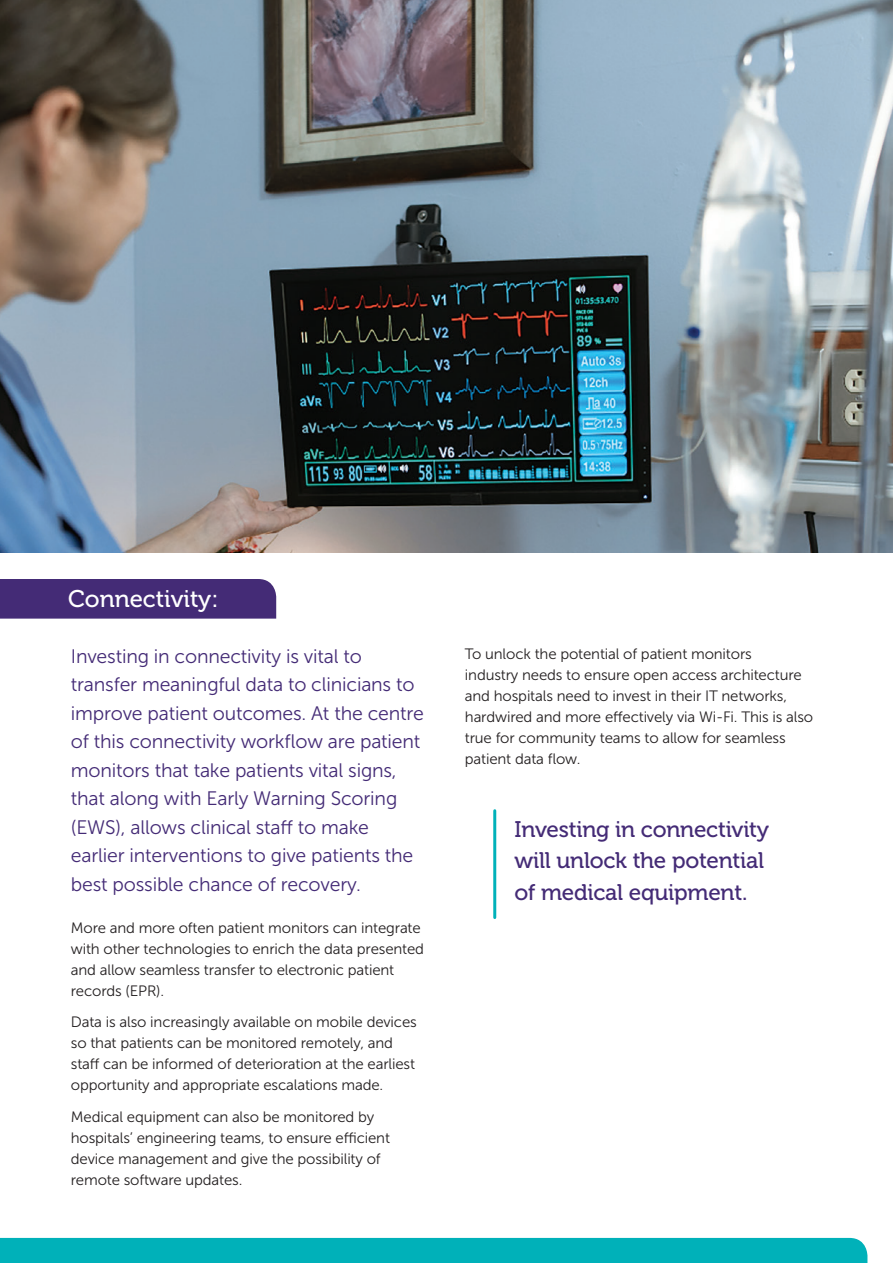
<style>
.page{position:relative;width:893px;height:1263px;background:#fff}
.page>*{position:absolute;margin:0;border:0;box-sizing:border-box;transform-origin:0 0}
.t1{font:24px "Museo 500";color:#fff}
.t2{font:22.5px/31.5px "Museo 500";letter-spacing:-.01em;color:#442b76}
.t3{font:19.5px/28.5px "Museo Sans 300";letter-spacing:-.01em;color:#442b76}
.t4{font:15px/21px "Museo Sans 300";letter-spacing:-.01em;color:#231f20}
</style>
<div class="page">
<div style="left:0;top:1238px;width:867px;height:25px;background:#00b1b9"></div>
<div style="left:0;top:579px;width:276px;height:40px;background:#442b76"></div>
<hr style="left:493px;top:811px;width:3px;height:106px;background:#00b1b9">
<img style="left:0;top:0;width:893px;height:553px">
<p class="t1" style="left:68px;top:585px;width:152px">Connectivity:</p>
<p class="t3" style="left:71px;top:642px;width:355px">Investing in connectivity is vital to transfer meaningful data to clinicians to improve patient outcomes. At the centre of this connectivity workflow are patient monitors that take patients vital signs, that along with Early Warning Scoring (EWS), allows clinical staff to make earlier interventions to give patients the best possible chance of recovery.</p>
<p class="t4" style="left:71px;top:917px;width:355px">More and more often patient monitors can integrate with other technologies to enrich the data presented and allow seamless transfer to electronic patient records (EPR).</p>
<p class="t4" style="left:71px;top:1012px;width:347px">Data is also increasingly available on mobile devices so that patients can be monitored remotely, and staff can be informed of deterioration at the earliest opportunity and appropriate escalations made.</p>
<p class="t4" style="left:71px;top:1106px;width:321px">Medical equipment can also be monitored by hospitals’ engineering teams, to ensure efficient device management and give the possibility of remote software updates.</p>
<p class="t4" style="left:465px;top:644px;width:350px">To unlock the potential of patient monitors<br>industry needs to ensure open access architecture and hospitals need to invest in their IT networks, hardwired and more effectively via Wi-Fi. This is also true for community teams to allow for seamless patient data flow.</p>
<p class="t2" style="left:514px;top:814px;width:256px">Investing in connectivity will unlock the potential of medical equipment.</p>
</div>
